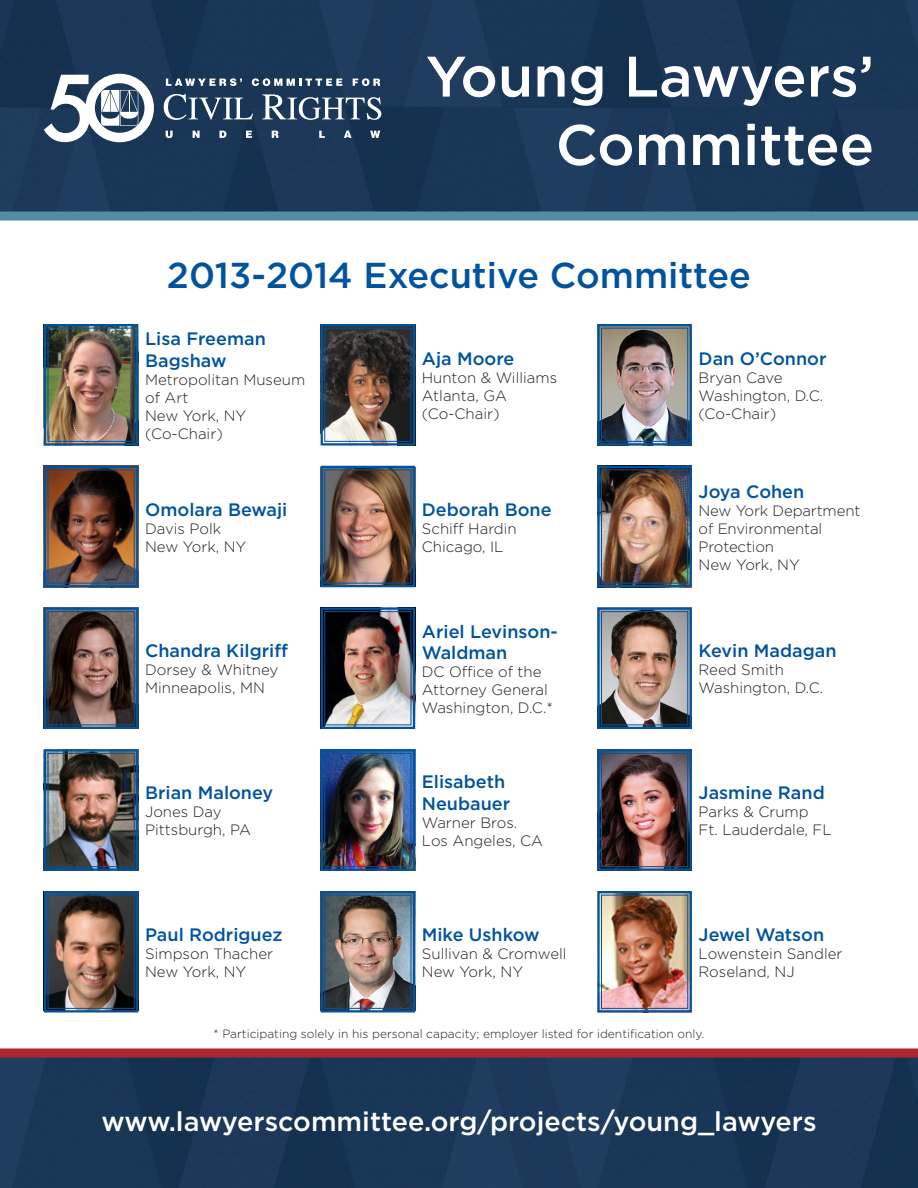
<style>
.page{position:relative;width:918px;height:1188px;background:#fff}
.page>*{position:absolute;margin:0;border:0;box-sizing:border-box;transform-origin:0 0}
.t1{font:500 57px/68.4px "Gotham";color:#fff;text-align:right}
.t2{font:500 36px "Gotham";color:#01539e}
.t3{font:500 27px "Gotham";color:#fff}
.t4{font:500 18px/21.6px "Gotham";color:#01539e}
.t5{font:300 15px/18px "Gotham";color:#231f20}
.t6{font:300 12px "Gotham";color:#231f20}
</style>
<div class="page">
<img style="left:0;top:0;width:918px;height:212px">
<img style="left:0;top:1058px;width:918px;height:130px">
<svg style="left:44px;top:74px;width:110px;height:68px"></svg>
<svg style="left:164px;top:94px;width:89px;height:26px"></svg>
<svg style="left:262px;top:94px;width:119px;height:26px"></svg>
<svg style="left:166px;top:78px;width:76px;height:8px"></svg>
<svg style="left:252px;top:78px;width:90px;height:8px"></svg>
<svg style="left:353px;top:78px;width:27px;height:8px"></svg>
<svg style="left:166px;top:131px;width:7px;height:7px"></svg>
<svg style="left:193px;top:131px;width:7px;height:7px"></svg>
<svg style="left:220px;top:131px;width:6px;height:7px"></svg>
<svg style="left:246px;top:131px;width:6px;height:7px"></svg>
<svg style="left:272px;top:131px;width:7px;height:7px"></svg>
<svg style="left:319px;top:131px;width:6px;height:7px"></svg>
<svg style="left:344px;top:131px;width:7px;height:7px"></svg>
<svg style="left:370px;top:131px;width:10px;height:7px"></svg>
<div style="left:0;top:212px;width:918px;height:8px;background:#548ca3"></div>
<div style="left:0;top:1048px;width:918px;height:10px;background:#af272e"></div>
<img style="left:43px;top:324px;width:96px;height:122px">
<div style="left:48px;top:328px;width:87px;height:114px;border:1px solid #01539e"></div>
<img style="left:597px;top:465px;width:95px;height:123px">
<div style="left:601px;top:469px;width:87px;height:115px;border:1px solid #01539e"></div>
<img style="left:597px;top:607px;width:95px;height:122px">
<div style="left:601px;top:611px;width:87px;height:114px;border:1px solid #01539e"></div>
<img style="left:320px;top:749px;width:96px;height:122px">
<div style="left:324px;top:753px;width:87px;height:114px;border:1px solid #01539e"></div>
<img style="left:43px;top:891px;width:96px;height:122px">
<div style="left:48px;top:895px;width:87px;height:114px;border:1px solid #01539e"></div>
<img style="left:43px;top:465px;width:96px;height:123px">
<div style="left:48px;top:469px;width:87px;height:115px;border:1px solid #01539e"></div>
<svg style="left:43px;top:607px;width:96px;height:122px"></svg>
<div style="left:48px;top:611px;width:87px;height:114px;border:1px solid #01539e"></div>
<img style="left:43px;top:749px;width:96px;height:122px">
<div style="left:48px;top:753px;width:87px;height:114px;border:1px solid #01539e"></div>
<img style="left:597px;top:324px;width:95px;height:122px">
<div style="left:601px;top:328px;width:87px;height:114px;border:1px solid #01539e"></div>
<img style="left:597px;top:749px;width:95px;height:122px">
<div style="left:601px;top:753px;width:87px;height:114px;border:1px solid #01539e"></div>
<img style="left:320px;top:891px;width:96px;height:122px">
<div style="left:324px;top:895px;width:87px;height:114px;border:1px solid #01539e"></div>
<img style="left:320px;top:465px;width:96px;height:123px">
<div style="left:324px;top:469px;width:87px;height:115px;border:1px solid #01539e"></div>
<img style="left:320px;top:607px;width:96px;height:122px">
<div style="left:324px;top:611px;width:87px;height:114px;border:1px solid #01539e"></div>
<img style="left:320px;top:324px;width:96px;height:122px">
<div style="left:324px;top:328px;width:87px;height:114px;border:1px solid #01539e"></div>
<img style="left:597px;top:891px;width:95px;height:122px">
<div style="left:601px;top:895px;width:87px;height:114px;border:1px solid #01539e"></div>
<p class="t1" style="left:426px;top:42px;width:450px">Young Lawyers’<br>Committee</p>
<p class="t2" style="left:167px;top:251px;width:586px">2013-2014 Executive Committee</p>
<p class="t4" style="left:145px;top:328px;width:122px">Lisa Freeman<br>Bagshaw</p>
<p class="t5" style="left:145px;top:370px;width:162px">Metropolitan Museum of Art</p>
<p class="t5" style="left:145px;top:406px;width:103px">New York, NY</p>
<p class="t5" style="left:145px;top:424px;width:79px">(Co-Chair)</p>
<p class="t4" style="left:145px;top:498px;width:144px">Omolara Bewaji</p>
<p class="t5" style="left:145px;top:519px;width:78px">Davis Polk</p>
<p class="t5" style="left:145px;top:537px;width:103px">New York, NY</p>
<p class="t4" style="left:145px;top:640px;width:144px">Chandra Kilgriff</p>
<p class="t5" style="left:145px;top:661px;width:135px">Dorsey &amp; Whitney</p>
<p class="t5" style="left:145px;top:679px;width:121px">Minneapolis, MN</p>
<p class="t4" style="left:145px;top:782px;width:130px">Brian Maloney</p>
<p class="t5" style="left:145px;top:802px;width:78px">Jones Day</p>
<p class="t5" style="left:145px;top:820px;width:107px">Pittsburgh, PA</p>
<p class="t4" style="left:145px;top:924px;width:139px">Paul Rodriguez</p>
<p class="t5" style="left:145px;top:944px;width:129px">Simpson Thacher</p>
<p class="t5" style="left:145px;top:962px;width:103px">New York, NY</p>
<p class="t4" style="left:422px;top:348px;width:94px">Aja Moore</p>
<p class="t5" style="left:422px;top:368px;width:137px">Hunton &amp; Williams</p>
<p class="t5" style="left:422px;top:386px;width:87px">Atlanta, GA</p>
<p class="t5" style="left:422px;top:404px;width:79px">(Co-Chair)</p>
<p class="t4" style="left:422px;top:498px;width:131px">Deborah Bone</p>
<p class="t5" style="left:422px;top:519px;width:96px">Schiff Hardin</p>
<p class="t5" style="left:422px;top:537px;width:83px">Chicago, IL</p>
<p class="t4" style="left:422px;top:620px;width:137px">Ariel Levinson-<br>Waldman</p>
<p class="t5" style="left:422px;top:663px;width:128px">DC Office of the<br>Attorney General</p>
<p class="t5" style="left:422px;top:699px;width:133px">Washington, D.C.*</p>
<p class="t4" style="left:422px;top:771px;width:90px">Elisabeth<br>Neubauer</p>
<p class="t5" style="left:422px;top:813px;width:97px">Warner Bros.</p>
<p class="t5" style="left:422px;top:831px;width:123px">Los Angeles, CA</p>
<p class="t4" style="left:422px;top:924px;width:119px">Mike Ushkow</p>
<p class="t5" style="left:422px;top:944px;width:146px">Sullivan &amp; Cromwell</p>
<p class="t5" style="left:422px;top:962px;width:103px">New York, NY</p>
<p class="t4" style="left:699px;top:348px;width:129px">Dan O’Connor</p>
<p class="t5" style="left:699px;top:368px;width:85px">Bryan Cave</p>
<p class="t5" style="left:699px;top:386px;width:126px">Washington, D.C.</p>
<p class="t5" style="left:699px;top:404px;width:79px">(Co-Chair)</p>
<p class="t4" style="left:699px;top:480px;width:107px">Joya Cohen</p>
<p class="t5" style="left:699px;top:501px;width:163px">New York Department of Environmental<br>Protection</p>
<p class="t5" style="left:699px;top:555px;width:103px">New York, NY</p>
<p class="t4" style="left:699px;top:640px;width:140px">Kevin Madagan</p>
<p class="t5" style="left:699px;top:661px;width:87px">Reed Smith</p>
<p class="t5" style="left:699px;top:679px;width:126px">Washington, D.C.</p>
<p class="t4" style="left:699px;top:782px;width:128px">Jasmine Rand</p>
<p class="t5" style="left:699px;top:802px;width:112px">Parks &amp; Crump</p>
<p class="t5" style="left:699px;top:820px;width:135px">Ft. Lauderdale, FL</p>
<p class="t4" style="left:699px;top:924px;width:127px">Jewel Watson</p>
<p class="t5" style="left:699px;top:944px;width:145px">Lowenstein Sandler</p>
<p class="t5" style="left:699px;top:962px;width:97px">Roseland, NJ</p>
<p class="t6" style="left:214px;top:1026px;width:492px">* Participating solely in his personal capacity; employer listed for identification only.</p>
<p class="t3" style="left:101px;top:1104px;width:717px">www.lawyerscommittee.org/projects/young_lawyers</p>
</div>
